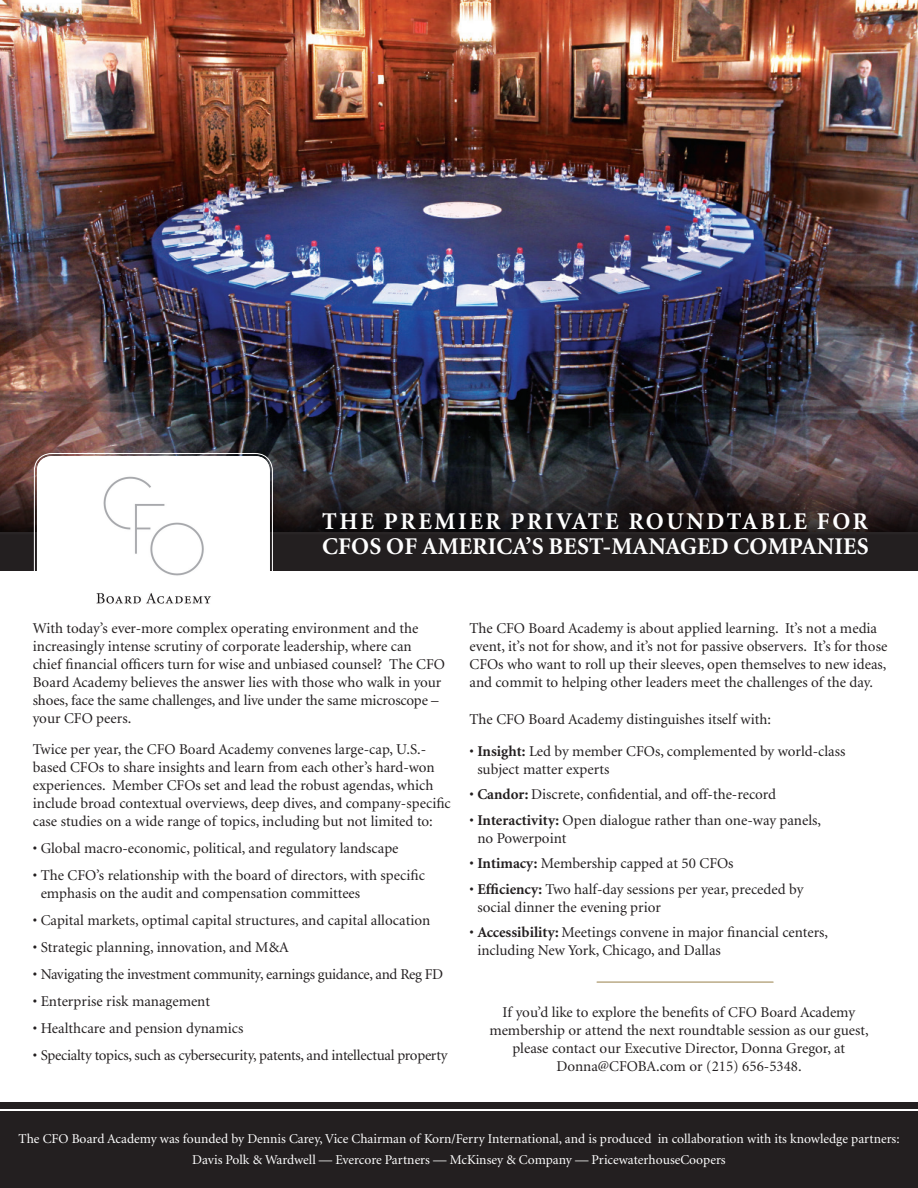
<style>
.page{position:relative;width:918px;height:1188px;background:#fff}
.page>*{position:absolute;margin:0;border:0;box-sizing:border-box;transform-origin:0 0}
.t1{font:700 24px/25.2px "Minion";letter-spacing:.05em;color:#fff}
.t2{font:15px/18px "Minion";color:#231f20}
.t3{font:15px "Minion";letter-spacing:-.02em;color:#231f20}
.t4{font:13.5px/21px "Minion";color:#fff;text-align:center}
.s1{font-weight:700}
</style>
<div class="page">
<img style="left:0;top:0;width:918px;height:453px">
<svg style="left:0;top:453px;width:918px;height:118px;background:#2b2628"></svg>
<div style="left:37px;top:456px;width:233px;height:161px;background:#fff;border-radius:15px"></div>
<div style="left:34px;top:453px;width:239px;height:167px;border:1px solid #fff;border-radius:17px"></div>
<div style="left:37px;top:456px;width:233px;height:161px;border:3px solid #fff;border-radius:13px"></div>
<div style="left:0;top:1111px;width:918px;height:77px;background:#231f20"></div>
<hr style="left:597px;top:981px;width:176px;height:1px;background:#c4b697">
<hr style="left:597px;top:982px;width:176px;height:1px;background:#c4b697">
<div style="left:0;top:1102px;width:918px;height:7px;background:#231f20"></div>
<img style="left:96px;top:476px;width:115px;height:128px">
<h1 class="t1" style="left:322px;top:509px;width:548px">THE PREMIER PRIVATE ROUNDTABLE FOR<br>CFOS OF AMERICA’S BEST-MANAGED COMPANIES</h1>
<p class="t2" style="left:33px;top:619px;width:414px">With today’s ever-more complex operating environment and the increasingly intense scrutiny of corporate leadership, where can<br>chief financial officers turn for wise and unbiased counsel? The CFO Board Academy believes the answer lies with those who walk in your shoes, face the same challenges, and live under the same microscope – your CFO peers.</p>
<p class="t2" style="left:33px;top:741px;width:419px">Twice per year, the CFO Board Academy convenes large-cap, U.S.- based CFOs to share insights and learn from each other’s hard-won experiences. Member CFOs set and lead the robust agendas, which include broad contextual overviews, deep dives, and company-specific case studies on a wide range of topics, including but not limited to:</p>
<p class="t2" style="left:33px;top:840px;width:367px">• Global macro-economic, political, and regulatory landscape</p>
<p class="t2" style="left:41px;top:867px;width:386px;text-indent:-8px">• The CFO’s relationship with the board of directors, with specific emphasis on the audit and compensation committees</p>
<p class="t2" style="left:33px;top:912px;width:399px">• Capital markets, optimal capital structures, and capital allocation</p>
<p class="t2" style="left:33px;top:939px;width:258px">• Strategic planning, innovation, and M&amp;A</p>
<p class="t3" style="left:33px;top:967px;width:412px">• Navigating the investment community, earnings guidance, and Reg FD</p>
<p class="t2" style="left:33px;top:993px;width:179px">• Enterprise risk management</p>
<p class="t2" style="left:33px;top:1020px;width:212px">• Healthcare and pension dynamics</p>
<p class="t3" style="left:33px;top:1048px;width:416px">• Specialty topics, such as cybersecurity, patents, and intellectual property</p>
<p class="t2" style="left:470px;top:619px;width:419px">The CFO Board Academy is about applied learning. It’s not a media event, it’s not for show, and it’s not for passive observers. It’s for those CFOs who want to roll up their sleeves, open themselves to new ideas, and commit to helping other leaders meet the challenges of the day.</p>
<p class="t2" style="left:470px;top:711px;width:303px">The CFO Board Academy distinguishes itself with:</p>
<p class="t2" style="left:477px;top:742px;width:370px;text-indent:-8px">• <span class="s1">INSIGHT:</span> Led by member CFOs, complemented by world-class subject matter experts</p>
<p class="t2" style="left:470px;top:786px;width:308px">• <span class="s1">CANDOR:</span> Discrete, confidential, and off-the-record</p>
<p class="t2" style="left:477px;top:811px;width:345px;text-indent:-8px">• <span class="s1">INTERACTIVITY:</span> Open dialogue rather than one-way panels, no Powerpoint</p>
<p class="t2" style="left:470px;top:855px;width:266px">• <span class="s1">INTIMACY:</span> Membership capped at 50 CFOs</p>
<p class="t2" style="left:477px;top:880px;width:328px;text-indent:-8px">• <span class="s1">EFFICIENCY:</span> Two half-day sessions per year, preceded by social dinner the evening prior</p>
<p class="t2" style="left:477px;top:924px;width:352px;text-indent:-8px">• <span class="s1">ACCESSIBILITY:</span> Meetings convene in major financial centers, including New York, Chicago, and Dallas</p>
<p class="t2" style="left:489px;top:1003px;width:381px;text-align:center">If you’d like to explore the benefits of CFO Board Academy membership or attend the next roundtable session as our guest, please contact our Executive Director, Donna Gregor, at Donna@CFOBA.com or (215) 656-5348.</p>
<p class="t4" style="left:18px;top:1128px;width:883px">The CFO Board Academy was founded by Dennis Carey, Vice Chairman of Korn/Ferry International, and is produced in collaboration with its knowledge partners:<br>Davis Polk &amp; Wardwell — Evercore Partners — McKinsey &amp; Company — PricewaterhouseCoopers</p>
</div>
